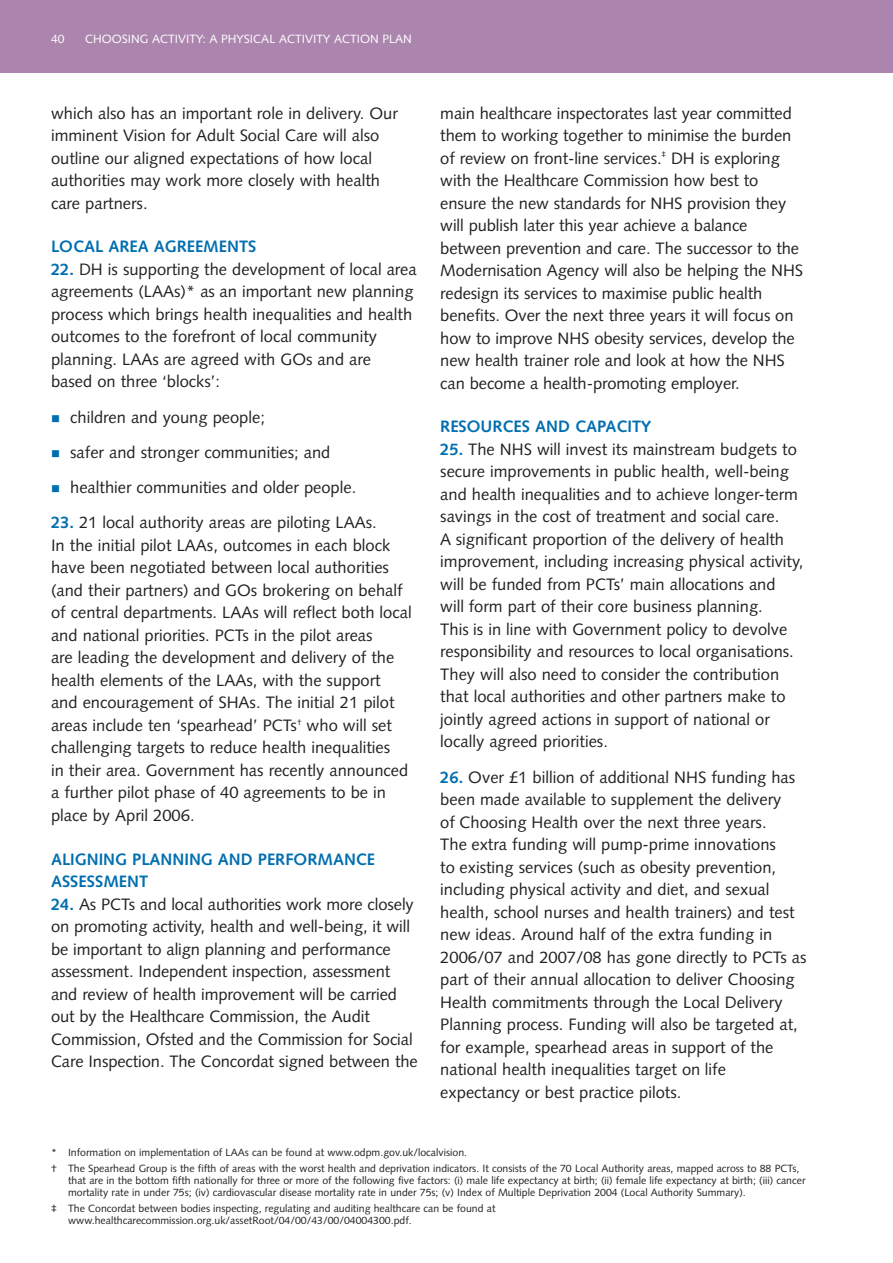
<style>
.page{position:relative;width:893px;height:1263px;background:#fff}
.page>*{position:absolute;margin:0;border:0;box-sizing:border-box;transform-origin:0 0}
.t1{font:16.5px/22.5px "Syntax";color:#1f221e}
.t2{font:700 16.5px/22.5px "Syntax";color:#006eaf}
.t3{font:12px "Syntax";color:#fff}
.t4{font:10.5px/12px "Syntax";color:#1f221e}
.s1{font-weight:700;color:#006eaf}
</style>
<div class="page">
<div style="left:0;top:0;width:892px;height:72px;background:#ac85af"></div>
<p class="t3" style="left:51px;top:34px;width:15px">40</p>
<p class="t3" style="left:85px;top:34px;width:328px">CHOOSING ACTIVITY: A PHYSICAL ACTIVITY ACTION PLAN</p>
<p class="t1" style="left:51px;top:103px;width:348px">which also has an important role in delivery. Our imminent Vision for Adult Social Care will also outline our aligned expectations of how local authorities may work more closely with health care partners.</p>
<h2 class="t2" style="left:51px;top:237px;width:207px">LOCAL AREA AGREEMENTS</h2>
<p class="t1" style="left:51px;top:260px;width:367px"><span class="s1">22.</span> DH is supporting the development of local area agreements (LAAs)* as an important new planning process which brings health inequalities and health outcomes to the forefront of local community planning. LAAs are agreed with GOs and are<br>based on three ‘blocks’:</p>
<p class="t1" style="left:70px;top:407px;width:196px">children and young people;</p>
<p class="t1" style="left:70px;top:443px;width:262px">safer and stronger communities; and</p>
<p class="t1" style="left:70px;top:478px;width:287px">healthier communities and older people.</p>
<p class="t1" style="left:51px;top:513px;width:362px"><span class="s1">23.</span> 21 local authority areas are piloting LAAs.<br>In the initial pilot LAAs, outcomes in each block have been negotiated between local authorities (and their partners) and GOs brokering on behalf of central departments. LAAs will reflect both local and national priorities. PCTs in the pilot areas<br>are leading the development and delivery of the health elements of the LAAs, with the support<br>and encouragement of SHAs. The initial 21 pilot areas include ten ‘spearhead’ PCTs<sup>†</sup> who will set challenging targets to reduce health inequalities<br>in their area. Government has recently announced a further pilot phase of 40 agreements to be in place by April 2006.</p>
<h2 class="t2" style="left:51px;top:849px;width:325px">ALIGNING PLANNING AND PERFORMANCE<br>ASSESSMENT</h2>
<p class="t1" style="left:51px;top:894px;width:368px"><span class="s1">24.</span> As PCTs and local authorities work more closely on promoting activity, health and well-being, it will be important to align planning and performance assessment. Independent inspection, assessment and review of health improvement will be carried out by the Healthcare Commission, the Audit Commission, Ofsted and the Commission for Social Care Inspection. The Concordat signed between the</p>
<p class="t1" style="left:440px;top:103px;width:364px">main healthcare inspectorates last year committed them to working together to minimise the burden of review on front-line services.<sup>‡</sup> DH is exploring with the Healthcare Commission how best to ensure the new standards for NHS provision they will publish later this year achieve a balance between prevention and care. The successor to the Modernisation Agency will also be helping the NHS redesign its services to maximise public health benefits. Over the next three years it will focus on how to improve NHS obesity services, develop the new health trainer role and look at how the NHS can become a health-promoting employer.</p>
<h2 class="t2" style="left:440px;top:417px;width:212px">RESOURCES AND CAPACITY</h2>
<p class="t1" style="left:440px;top:440px;width:364px"><span class="s1">25.</span> The NHS will invest its mainstream budgets to secure improvements in public health, well-being and health inequalities and to achieve longer-term savings in the cost of treatment and social care.<br>A significant proportion of the delivery of health improvement, including increasing physical activity, will be funded from PCTs’ main allocations and will form part of their core business planning.<br>This is in line with Government policy to devolve responsibility and resources to local organisations.<br>They will also need to consider the contribution that local authorities and other partners make to jointly agreed actions in support of national or locally agreed priorities.</p>
<p class="t1" style="left:440px;top:767px;width:367px"><span class="s1">26.</span> Over £1 billion of additional NHS funding has been made available to supplement the delivery<br>of Choosing Health over the next three years.<br>The extra funding will pump-prime innovations<br>to existing services (such as obesity prevention, including physical activity and diet, and sexual health, school nurses and health trainers) and test new ideas. Around half of the extra funding in 2006/07 and 2007/08 has gone directly to PCTs as part of their annual allocation to deliver Choosing Health commitments through the Local Delivery Planning process. Funding will also be targeted at, for example, spearhead areas in support of the national health inequalities target on life expectancy or best practice pilots.</p>
<p class="t4" style="left:51px;top:1147px;width:417px">* Information on implementation of LAAs can be found at www.odpm.gov.uk/localvision.</p>
<p class="t4" style="left:68px;top:1164px;width:739px;text-indent:-17px">† The Spearhead Group is the fifth of areas with the worst health and deprivation indicators. It consists of the 70 Local Authority areas, mapped across to 88 PCTs, that are in the bottom fifth nationally for three or more of the following five factors: (i) male life expectancy at birth; (ii) female life expectancy at birth; (iii) cancer mortality rate in under 75s; (iv) cardiovascular disease mortality rate in under 75s; (v) Index of Multiple Deprivation 2004 (Local Authority Summary).</p>
<p class="t4" style="left:68px;top:1204px;width:429px;text-indent:-17px">‡ The Concordat between bodies inspecting, regulating and auditing healthcare can be found at www.healthcarecommission.org.uk/assetRoot/04/00/43/00/04004300.pdf.</p>
</div>
